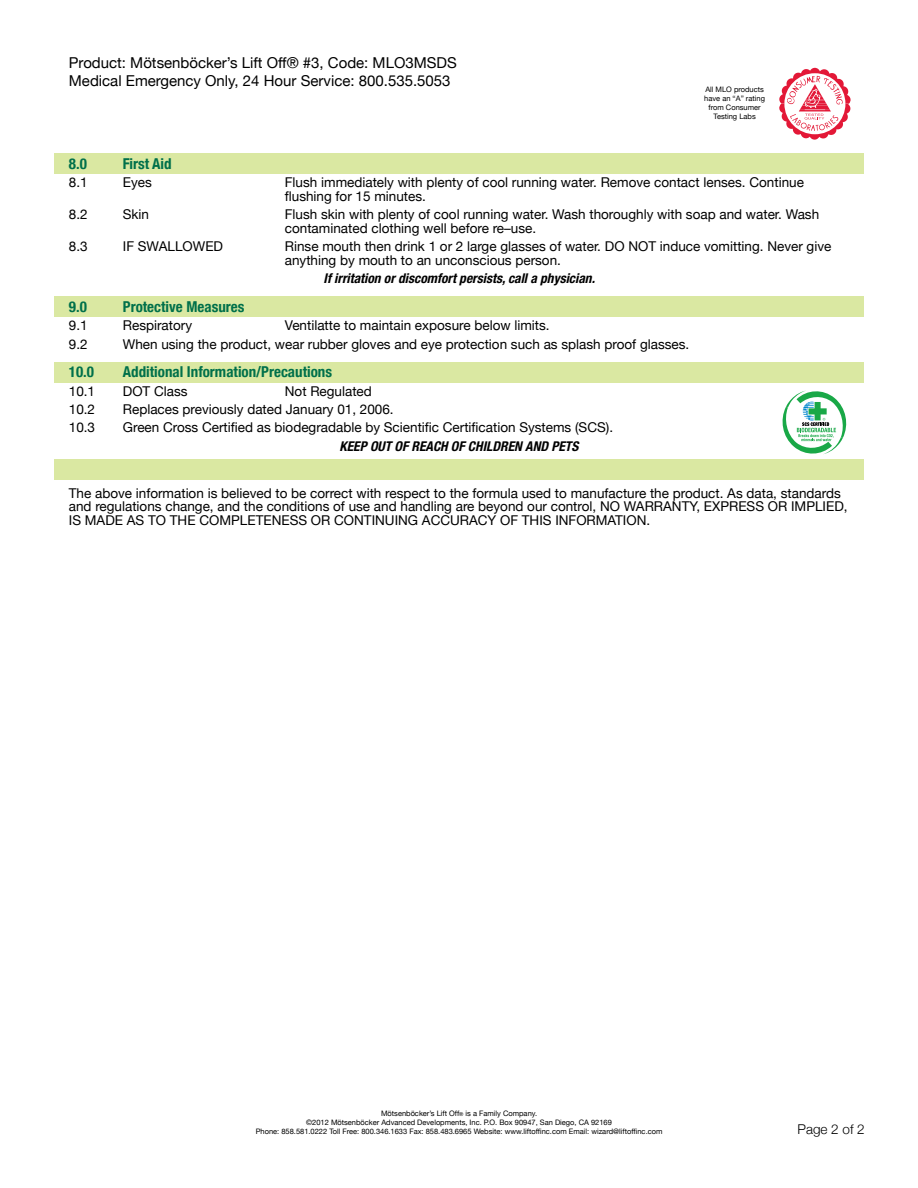
<style>
.page{position:relative;width:918px;height:1188px;background:#fff}
.page>*{position:absolute;margin:0;border:0;box-sizing:border-box;transform-origin:0 0}
.t1{font:15px/18px "Helvetica Neue";color:#000}
.t2{font:700 condensed 15px "Helvetica Neue";color:#00704a}
.t3{font:13.5px/13.5px "Helvetica Neue";color:#000}
.t4{font:italic 700 condensed 13.5px "Helvetica Neue";color:#000}
.t5{font:300 13.5px "Helvetica Neue";color:#000}
.t6{font:7.5px/9px "Helvetica Neue";color:#000;text-align:center}
.s1{font-size:5.25px}
</style>
<div class="page">
<div style="left:54px;top:459px;width:810px;height:21px;background:#dae8a2"></div>
<div style="left:54px;top:362px;width:810px;height:20px;background:#dae8a2"></div>
<div style="left:54px;top:296px;width:810px;height:21px;background:#dae8a2"></div>
<div style="left:54px;top:153px;width:810px;height:21px;background:#dae8a2"></div>
<svg style="left:782px;top:390px;width:65px;height:65px"></svg>
<svg style="left:779px;top:68px;width:72px;height:72px"></svg>
<p class="t1" style="left:69px;top:54px;width:389px">Product: Mötsenböcker’s Lift Off® #3, Code: MLO3MSDS<br>Medical Emergency Only, 24 Hour Service: 800.535.5053</p>
<p class="t6" style="left:704px;top:85px;width:62px">All MLO products have an “A” rating from Consumer<br>Testing Labs</p>
<p class="t2" style="left:69px;top:155px;width:20px">8.0</p>
<p class="t2" style="left:123px;top:155px;width:50px">First Aid</p>
<p class="t3" style="left:69px;top:176px;width:20px">8.1</p>
<p class="t3" style="left:123px;top:176px;width:30px">Eyes</p>
<p class="t3" style="left:285px;top:176px;width:521px">Flush immediately with plenty of cool running water. Remove contact lenses. Continue flushing for 15 minutes.</p>
<p class="t3" style="left:69px;top:208px;width:20px">8.2</p>
<p class="t3" style="left:123px;top:208px;width:28px">Skin</p>
<p class="t3" style="left:285px;top:208px;width:536px">Flush skin with plenty of cool running water. Wash thoroughly with soap and water. Wash contaminated clothing well before re–use.</p>
<p class="t3" style="left:69px;top:239px;width:20px">8.3</p>
<p class="t3" style="left:123px;top:239px;width:102px">IF SWALLOWED</p>
<p class="t3" style="left:285px;top:239px;width:548px">Rinse mouth then drink 1 or 2 large glasses of water. DO NOT induce vomitting. Never give anything by mouth to an unconscious person.</p>
<p class="t4" style="left:324px;top:270px;width:273px">If irritation or discomfort persists, call a physician.</p>
<p class="t2" style="left:69px;top:297px;width:20px">9.0</p>
<p class="t2" style="left:123px;top:297px;width:123px">Protective Measures</p>
<p class="t3" style="left:69px;top:318px;width:20px">9.1</p>
<p class="t3" style="left:123px;top:318px;width:71px">Respiratory</p>
<p class="t3" style="left:285px;top:318px;width:266px">Ventilatte to maintain exposure below limits.</p>
<p class="t3" style="left:69px;top:337px;width:20px">9.2</p>
<p class="t3" style="left:123px;top:337px;width:568px">When using the product, wear rubber gloves and eye protection such as splash proof glasses.</p>
<p class="t2" style="left:69px;top:363px;width:27px">10.0</p>
<p class="t2" style="left:123px;top:363px;width:211px">Additional Information/Precautions</p>
<p class="t3" style="left:69px;top:384px;width:28px">10.1</p>
<p class="t3" style="left:123px;top:384px;width:66px">DOT Class</p>
<p class="t3" style="left:285px;top:384px;width:89px">Not Regulated</p>
<p class="t3" style="left:69px;top:402px;width:28px">10.2</p>
<p class="t3" style="left:123px;top:402px;width:272px">Replaces previously dated January 01, 2006.</p>
<p class="t3" style="left:69px;top:421px;width:28px">10.3</p>
<p class="t3" style="left:123px;top:421px;width:492px">Green Cross Certified as biodegradable by Scientific Certification Systems (SCS).</p>
<p class="t4" style="left:340px;top:438px;width:240px">KEEP OUT OF REACH OF CHILDREN AND PETS</p>
<p class="t3" style="left:69px;top:486px;width:780px">The above information is believed to be correct with respect to the formula used to manufacture the product. As data, standards and regulations change, and the conditions of use and handling are beyond our control, NO WARRANTY, EXPRESS OR IMPLIED,<br>IS MADE AS TO THE COMPLETENESS OR CONTINUING ACCURACY OF THIS INFORMATION.</p>
<p class="t6" style="left:256px;top:1109px;width:408px">Mötsenböcker’s Lift Off<span class="s1">®</span> is a Family Company.<br>©2012 Mötsenböcker Advanced Developments, Inc. P.O. Box 90947, San Diego, CA 92169<br>Phone: 858.581.0222 Toll Free: 800.346.1633 Fax: 858.483.6965 Website: www.liftoffinc.com Email: wizard@liftoffinc.com</p>
<p class="t5" style="left:798px;top:1121px;width:69px">Page 2 of 2</p>
</div>
